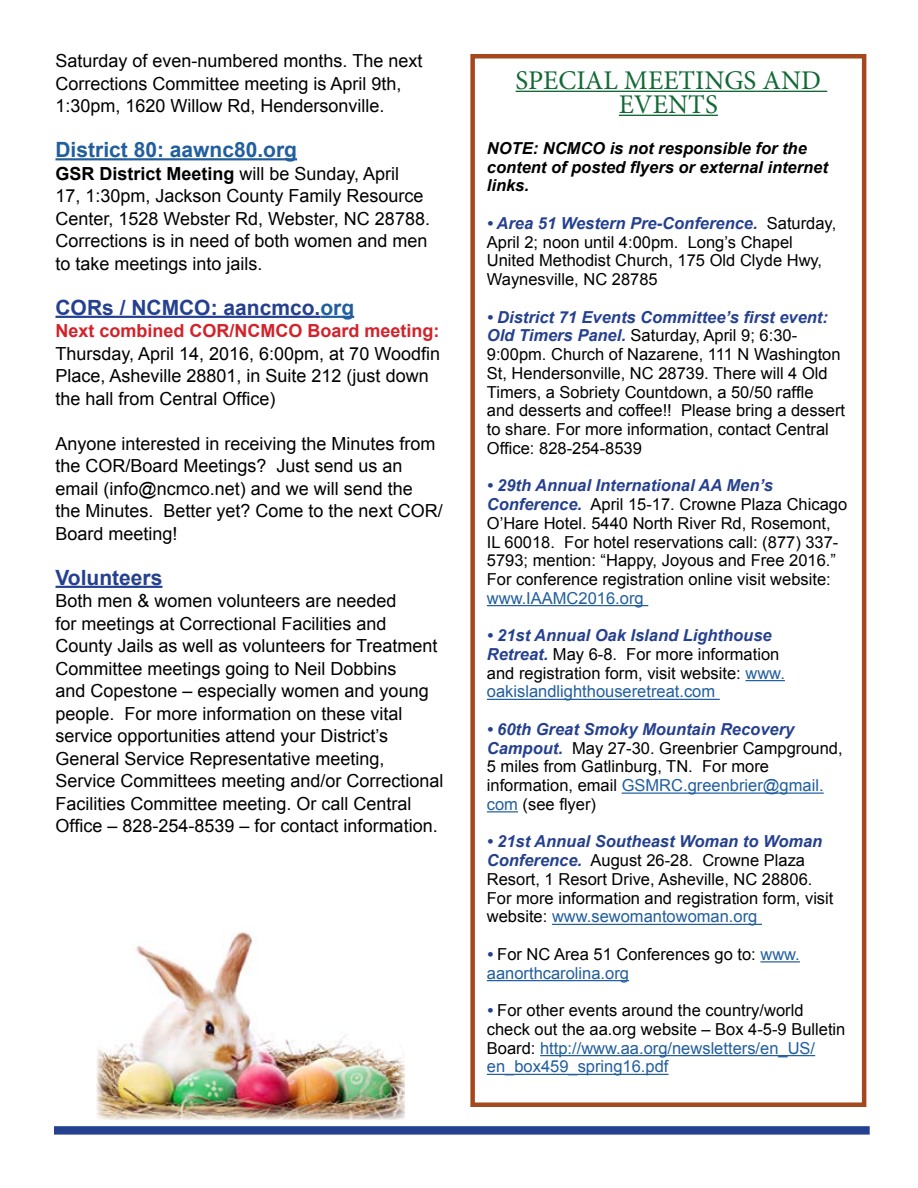
<style>
.page{position:relative;width:918px;height:1188px;background:#fff}
.page>*{position:absolute;margin:0;border:0;box-sizing:border-box;transform-origin:0 0}
.t1{font:27px/24px "Minion Pro";color:#136935;text-align:center}
.t2{font:700 21px "Arial";color:#25408f}
.t3{font:700 21px "Arial";color:#215e9e}
.t4{font:18px/22.5px "Arial";color:#000}
.t5{font:700 18px "Arial";color:#d2232a}
.t6{font:16.5px/18.8px "Arial";color:#000}
.t7{font:italic 700 16.5px/18.8px "Arial";color:#000}
.t8{font:16.5px "Arial";color:#215e9e}
.s1{font-weight:700}
.s2{color:#215e9e}
.s3{font-weight:700;font-style:italic;color:#25408f}
</style>
<div class="page">
<hr style="left:56px;top:158px;width:241px;height:2px;background:#215e9e">
<hr style="left:56px;top:316px;width:264px;height:2px;background:#25408f">
<hr style="left:320px;top:316px;width:34px;height:2px;background:#215e9e">
<hr style="left:56px;top:586px;width:106px;height:2px;background:#25408f">
<div style="left:54px;top:1126px;width:816px;height:9px;background:#25408f;border:2px solid #25408f"></div>
<hr style="left:516px;top:91px;width:311px;height:1px;background:#136935">
<hr style="left:619px;top:115px;width:99px;height:1px;background:#136935">
<hr style="left:487px;top:605px;width:161px;height:1px;background:#215e9e">
<hr style="left:746px;top:680px;width:39px;height:1px;background:#215e9e">
<hr style="left:487px;top:699px;width:233px;height:1px;background:#215e9e">
<hr style="left:622px;top:793px;width:202px;height:1px;background:#215e9e">
<hr style="left:487px;top:811px;width:31px;height:1px;background:#215e9e">
<hr style="left:552px;top:924px;width:210px;height:1px;background:#215e9e">
<hr style="left:760px;top:961px;width:40px;height:1px;background:#215e9e">
<hr style="left:487px;top:980px;width:142px;height:1px;background:#215e9e">
<hr style="left:540px;top:1055px;width:275px;height:1px;background:#215e9e">
<hr style="left:487px;top:1074px;width:182px;height:1px;background:#215e9e">
<div style="left:470px;top:54px;width:396px;height:1053px;border:4px solid #a3491d"></div>
<img style="left:97px;top:932px;width:308px;height:188px">
<p class="t4" style="left:56px;top:49px;width:368px">Saturday of even-numbered months. The next<br>Corrections Committee meeting is April 9th,<br>1:30pm, 1620 Willow Rd, Hendersonville.</p>
<p class="t3" style="left:56px;top:135px;width:243px">District 80: aawnc80.org</p>
<p class="t4" style="left:56px;top:162px;width:376px"><span class="s1">GSR District Meeting</span> will be Sunday, April<br>17, 1:30pm, Jackson County Family Resource Center, 1528 Webster Rd, Webster, NC 28788.<br>Corrections is in need of both women and men to take meetings into jails.</p>
<p class="t2" style="left:56px;top:292px;width:300px">CORs / NCMCO: aancmco.<span class="s2">org</span></p>
<p class="t5" style="left:56px;top:318px;width:386px">Next combined COR/NCMCO Board meeting:</p>
<p class="t4" style="left:56px;top:342px;width:386px">Thursday, April 14, 2016, 6:00pm, at 70 Woodfin<br>Place, Asheville 28801, in Suite 212 (just down the hall from Central Office)</p>
<p class="t4" style="left:56px;top:432px;width:389px">Anyone interested in receiving the Minutes from the COR/Board Meetings? Just send us an email (info@ncmco.net) and we will send the<br>the Minutes. Better yet? Come to the next COR/ Board meeting!</p>
<p class="t2" style="left:56px;top:562px;width:108px">Volunteers</p>
<p class="t4" style="left:56px;top:589px;width:390px">Both men &amp; women volunteers are needed<br>for meetings at Correctional Facilities and County Jails as well as volunteers for Treatment Committee meetings going to Neil Dobbins<br>and Copestone – especially women and young people. For more information on these vital service opportunities attend your District’s General Service Representative meeting, Service Committees meeting and/or Correctional Facilities Committee meeting. Or call Central Office – 828-254-8539 – for contact information.</p>
<h1 class="t1" style="left:516px;top:68px;width:307px">SPECIAL MEETINGS AND<br>EVENTS</h1>
<p class="t7" style="left:487px;top:139px;width:343px">NOTE: NCMCO is not responsible for the content of posted flyers or external internet links.</p>
<p class="t6" style="left:487px;top:214px;width:351px"><span class="s3">• Area 51 Western Pre-Conference.</span> Saturday, April 2; noon until 4:00pm. Long’s Chapel United Methodist Church, 175 Old Clyde Hwy, Waynesville, NC 28785</p>
<p class="t6" style="left:487px;top:307px;width:360px"><span class="s3">• District 71 Events Committee’s first event:<br>Old Timers Panel.</span> Saturday, April 9; 6:30- 9:00pm. Church of Nazarene, 111 N Washington St, Hendersonville, NC 28739. There will 4 Old Timers, a Sobriety Countdown, a 50/50 raffle and desserts and coffee!! Please bring a dessert to share. For more information, contact Central Office: 828-254-8539</p>
<p class="t6" style="left:487px;top:476px;width:362px"><span class="s3">• 29th Annual International AA Men’s Conference.</span> April 15-17. Crowne Plaza Chicago O’Hare Hotel. 5440 North River Rd, Rosemont, IL 60018. For hotel reservations call: (877) 337- 5793; mention: “Happy, Joyous and Free 2016.” For conference registration online visit website:</p>
<p class="t8" style="left:487px;top:587px;width:158px">www.IAAMC2016.org</p>
<p class="t6" style="left:487px;top:626px;width:300px"><span class="s3">• 21st Annual Oak Island Lighthouse Retreat.</span> May 6-8. For more information and registration form, visit website: <span class="s2">www. oakislandlighthouseretreat.com</span></p>
<p class="t6" style="left:487px;top:720px;width:357px"><span class="s3">• 60th Great Smoky Mountain Recovery Campout.</span> May 27-30. Greenbrier Campground, 5 miles from Gatlinburg, TN. For more information, email <span class="s2">GSMRC.greenbrier@gmail. com</span> (see flyer)</p>
<p class="t6" style="left:487px;top:832px;width:348px"><span class="s3">• 21st Annual Southeast Woman to Woman Conference.</span> August 26-28. Crowne Plaza Resort, 1 Resort Drive, Asheville, NC 28806.<br>For more information and registration form, visit website: <span class="s2">www.sewomantowoman.org</span></p>
<p class="t6" style="left:487px;top:945px;width:315px"><span class="s3">•</span> For NC Area 51 Conferences go to: <span class="s2">www. aanorthcarolina.org</span></p>
<p class="t6" style="left:487px;top:1001px;width:360px"><span class="s3">•</span> For other events around the country/world check out the aa.org website – Box 4-5-9 Bulletin Board: <span class="s2">http://www.aa.org/newsletters/en_US/ en_box459_spring16.pdf</span></p>
</div>
